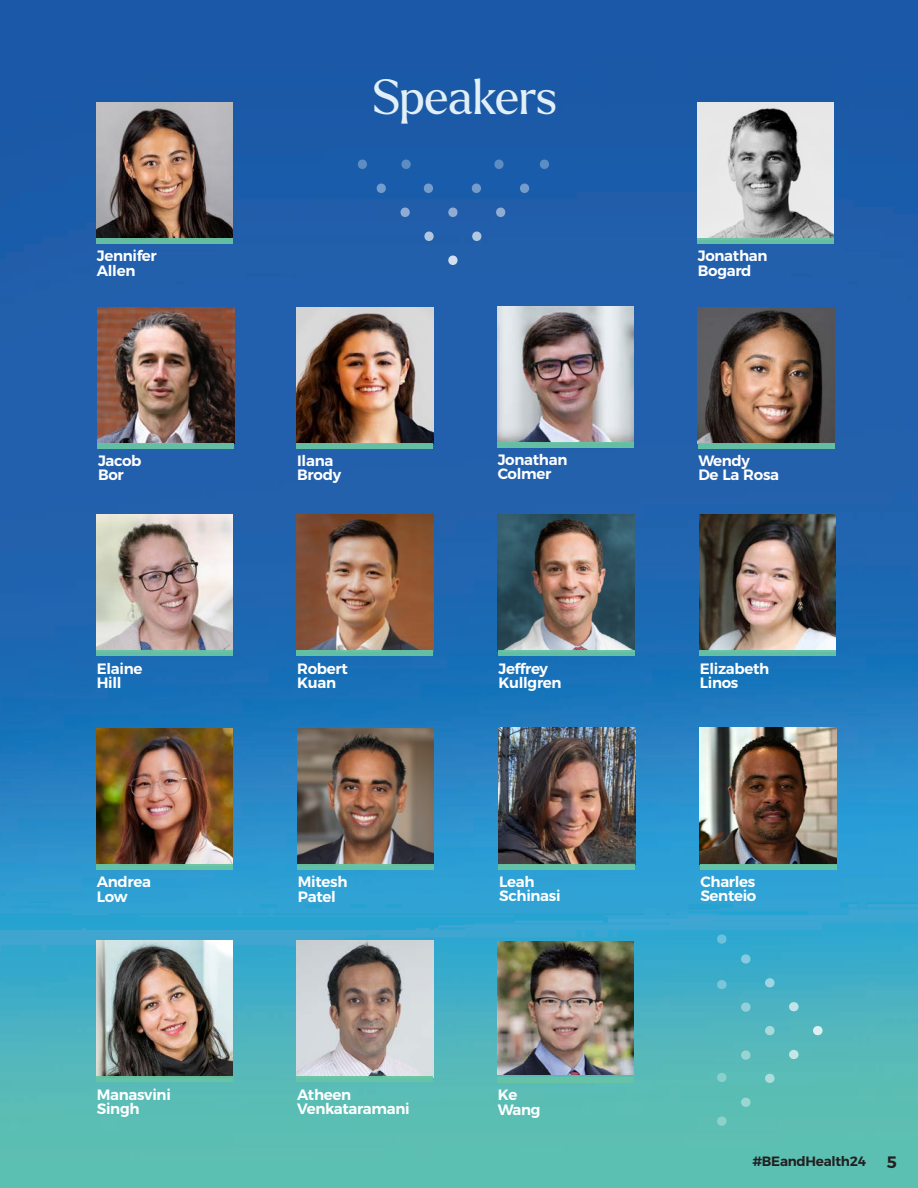
<style>
.page{position:relative;width:918px;height:1188px;background:#fff}
.page>*{position:absolute;margin:0;border:0;box-sizing:border-box;transform-origin:0 0}
.t1{font:48px "Larken";letter-spacing:-.01em;color:#e2eff6}
.t2{font:600 16.5px "Montserrat";color:#231f20}
.t3{font:600 15px/14.2px "Montserrat";letter-spacing:-.02em;color:#fff}
.t4{font:600 13.5px "Montserrat";letter-spacing:-.02em;color:#231f20}
</style>
<div class="page">
<img style="left:0;top:0;width:918px;height:1188px">
<div style="left:358px;top:160px;width:9px;height:9px;background:#5c8cc3;border-radius:50%"></div>
<div style="left:401px;top:160px;width:10px;height:9px;background:#5c8cc3;border-radius:50%"></div>
<svg style="left:494px;top:160px;width:10px;height:9px"></svg>
<div style="left:540px;top:160px;width:9px;height:9px;background:#5c8cc3;border-radius:50%"></div>
<div style="left:377px;top:184px;width:9px;height:9px;background:#749ccc;border-radius:50%"></div>
<div style="left:424px;top:184px;width:9px;height:9px;background:#749ccc;border-radius:50%"></div>
<div style="left:472px;top:184px;width:9px;height:9px;background:#749ccc;border-radius:50%"></div>
<div style="left:520px;top:184px;width:9px;height:9px;background:#749ccc;border-radius:50%"></div>
<div style="left:401px;top:208px;width:9px;height:9px;background:#8fadd4;border-radius:50%"></div>
<svg style="left:448px;top:208px;width:10px;height:9px"></svg>
<div style="left:496px;top:208px;width:9px;height:9px;background:#8fadd3;border-radius:50%"></div>
<svg style="left:424px;top:232px;width:10px;height:9px"></svg>
<div style="left:472px;top:232px;width:9px;height:9px;background:#b0c6e1;border-radius:50%"></div>
<svg style="left:448px;top:256px;width:10px;height:9px"></svg>
<div style="left:717px;top:1117px;width:10px;height:9px;background:#8dd1c9;border-radius:50%"></div>
<div style="left:717px;top:1073px;width:10px;height:9px;background:#89cfcb;border-radius:50%"></div>
<svg style="left:717px;top:980px;width:10px;height:9px"></svg>
<svg style="left:717px;top:934px;width:10px;height:10px"></svg>
<div style="left:741px;top:1098px;width:10px;height:9px;background:#9bd7d1;border-radius:50%"></div>
<svg style="left:741px;top:1050px;width:10px;height:10px"></svg>
<div style="left:741px;top:1003px;width:10px;height:9px;background:#92d0da;border-radius:50%"></div>
<svg style="left:741px;top:954px;width:10px;height:10px"></svg>
<svg style="left:765px;top:1074px;width:10px;height:9px"></svg>
<svg style="left:765px;top:1026px;width:10px;height:9px"></svg>
<div style="left:765px;top:978px;width:10px;height:9px;background:#9fd6e2;border-radius:50%"></div>
<svg style="left:789px;top:1050px;width:10px;height:9px"></svg>
<svg style="left:789px;top:1002px;width:10px;height:9px"></svg>
<svg style="left:813px;top:1026px;width:10px;height:9px"></svg>
<img style="left:297px;top:515px;width:136px;height:135px">
<img style="left:698px;top:307px;width:136px;height:136px">
<div style="left:297px;top:650px;width:136px;height:6px;background:#68c4a4"></div>
<div style="left:698px;top:443px;width:136px;height:6px;background:#68c4a4"></div>
<img style="left:97px;top:307px;width:137px;height:136px">
<img style="left:697px;top:103px;width:137px;height:135px">
<img style="left:498px;top:728px;width:137px;height:136px">
<img style="left:297px;top:941px;width:136px;height:136px">
<img style="left:699px;top:515px;width:137px;height:135px">
<img style="left:498px;top:515px;width:137px;height:135px">
<img style="left:96px;top:941px;width:137px;height:136px">
<img style="left:700px;top:728px;width:136px;height:136px">
<img style="left:497px;top:942px;width:137px;height:133px">
<img style="left:297px;top:729px;width:137px;height:135px">
<div style="left:97px;top:443px;width:137px;height:6px;background:#68c4a4"></div>
<div style="left:697px;top:238px;width:137px;height:6px;background:#68c4a4"></div>
<div style="left:498px;top:864px;width:137px;height:5px;background:#68c4a4"></div>
<div style="left:297px;top:1077px;width:136px;height:5px;background:#68c4a4"></div>
<div style="left:699px;top:650px;width:137px;height:6px;background:#68c4a4"></div>
<div style="left:498px;top:650px;width:137px;height:6px;background:#68c4a4"></div>
<div style="left:96px;top:1077px;width:137px;height:5px;background:#68c4a4"></div>
<div style="left:700px;top:864px;width:136px;height:5px;background:#68c4a4"></div>
<div style="left:497px;top:1077px;width:137px;height:6px;background:#68c4a4"></div>
<div style="left:297px;top:864px;width:137px;height:6px;background:#68c4a4"></div>
<img style="left:96px;top:103px;width:137px;height:135px">
<div style="left:96px;top:238px;width:137px;height:6px;background:#68c4a4"></div>
<img style="left:297px;top:307px;width:136px;height:136px">
<div style="left:297px;top:443px;width:136px;height:6px;background:#68c4a4"></div>
<img style="left:497px;top:306px;width:137px;height:136px">
<div style="left:497px;top:442px;width:137px;height:6px;background:#68c4a4"></div>
<img style="left:96px;top:515px;width:137px;height:135px">
<div style="left:96px;top:650px;width:137px;height:6px;background:#68c4a4"></div>
<img style="left:96px;top:729px;width:137px;height:135px">
<div style="left:96px;top:864px;width:137px;height:6px;background:#68c4a4"></div>
<p class="t1" style="left:373px;top:66px;width:186px">Speakers</p>
<p class="t3" style="left:97px;top:248px;width:61px">Jennifer<br>Allen</p>
<p class="t3" style="left:698px;top:248px;width:71px">Jonathan<br>Bogard</p>
<p class="t3" style="left:98px;top:452px;width:45px">Jacob<br>Bor</p>
<p class="t3" style="left:297px;top:452px;width:45px">Ilana<br>Brody</p>
<p class="t3" style="left:498px;top:452px;width:71px">Jonathan<br>Colmer</p>
<p class="t3" style="left:698px;top:452px;width:82px">Wendy<br>De La Rosa</p>
<p class="t3" style="left:97px;top:660px;width:47px">Elaine<br>Hill</p>
<p class="t3" style="left:297px;top:660px;width:52px">Robert<br>Kuan</p>
<p class="t3" style="left:498px;top:660px;width:65px">Jeffrey<br>Kullgren</p>
<p class="t3" style="left:700px;top:660px;width:71px">Elizabeth<br>Linos</p>
<p class="t3" style="left:97px;top:874px;width:56px">Andrea<br>Low</p>
<p class="t3" style="left:298px;top:874px;width:51px">Mitesh<br>Patel</p>
<p class="t3" style="left:499px;top:873px;width:63px">Leah<br>Schinasi</p>
<p class="t3" style="left:700px;top:873px;width:58px">Charles<br>Senteio</p>
<p class="t3" style="left:97px;top:1086px;width:76px">Manasvini<br>Singh</p>
<p class="t3" style="left:297px;top:1086px;width:114px">Atheen<br>Venkataramani</p>
<p class="t3" style="left:498px;top:1087px;width:44px">Ke<br>Wang</p>
<p class="t4" style="left:752px;top:1151px;width:115px">#BEandHealth24</p>
<p class="t2" style="left:887px;top:1149px;width:12px">5</p>
</div>
